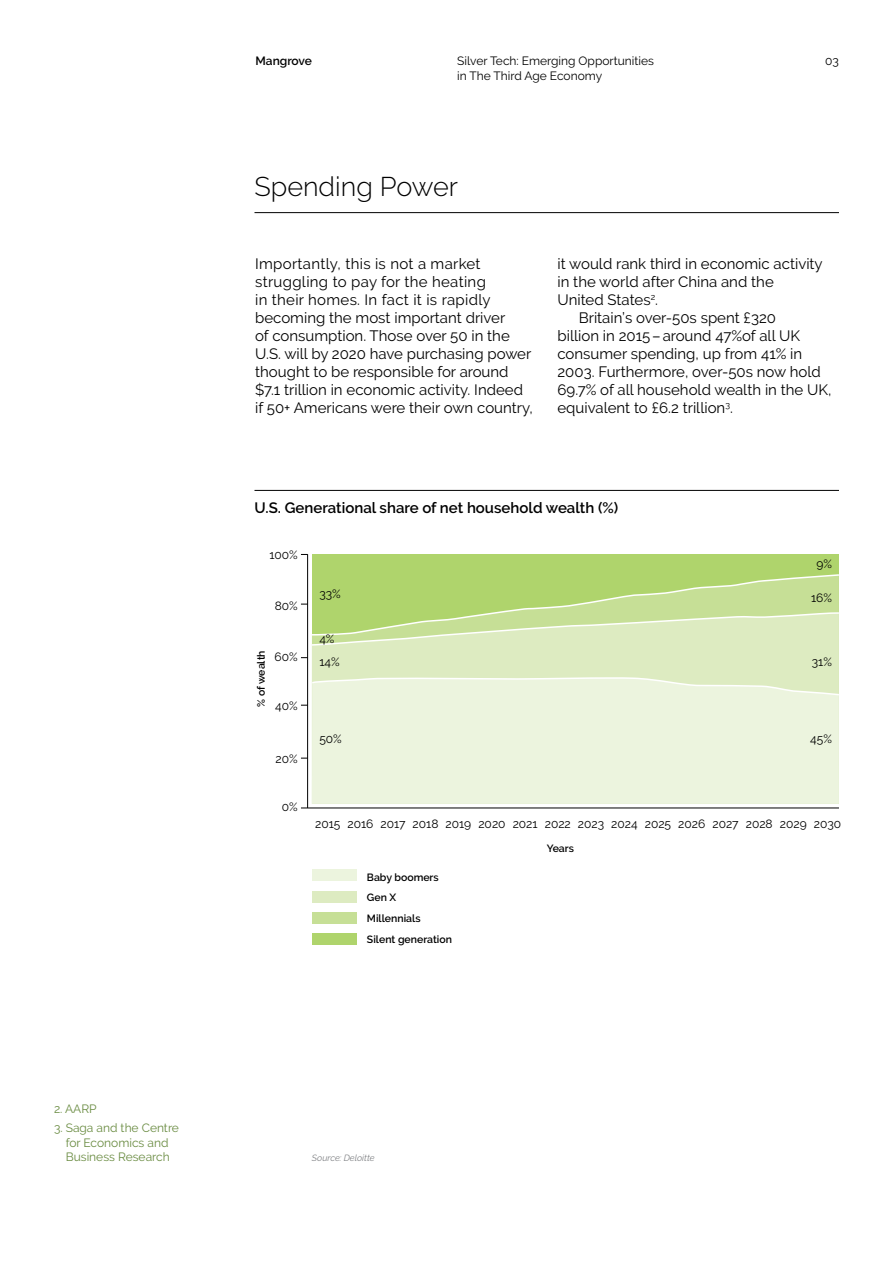
<style>
.page{position:relative;width:893px;height:1263px;background:#fff}
.page>*{position:absolute;margin:0;border:0;box-sizing:border-box;transform-origin:0 0}
.t1{font:300 27px "Raleway";color:#000}
.t2{font:15px/18px "Raleway";color:#000}
.t3{font:600 15px "Raleway";color:#000}
.t4{font:12px/14.4px "Raleway";color:#000}
.t5{font:12px/14.4px "Raleway";color:#698b41;text-align:center}
.t6{font:600 12px "Raleway";letter-spacing:-.005em;color:#000}
.t7{font:600 10.5px "Raleway";color:#000}
.t8{font:italic 9px "Raleway";color:#808285}
</style>
<div class="page">
<hr style="left:254px;top:212px;width:585px;height:1px;background:#000">
<div style="left:312px;top:554px;width:527px;height:250px;background:#afd46c"></div>
<div style="left:312px;top:646px;width:527px;height:30px;background:#ddebc1"></div>
<div style="left:312px;top:696px;width:527px;height:108px;background:#ecf4de"></div>
<svg style="left:312px;top:676px;width:527px;height:20px;background:#e9f2d9"></svg>
<hr style="left:254px;top:490px;width:585px;height:1px;background:#000">
<hr style="left:307px;top:554px;width:1px;height:254px;background:#000">
<hr style="left:301px;top:808px;width:538px;height:1px;background:#000">
<svg style="left:301px;top:573px;width:538px;height:73px"></svg>
<div style="left:312px;top:870px;width:44px;height:11px;background:#ecf4de"></div>
<div style="left:312px;top:912px;width:44px;height:11px;background:#c6df96"></div>
<div style="left:312px;top:891px;width:44px;height:11px;background:#ddebc1"></div>
<div style="left:312px;top:933px;width:44px;height:12px;background:#afd46c"></div>
<p class="t5" style="left:54px;top:1102px;width:44px">2. AARP</p>
<p class="t5" style="left:54px;top:1121px;width:126px">3. Saga and the Centre for Economics and<br>Business Research</p>
<p class="t6" style="left:256px;top:54px;width:58px">Mangrove</p>
<p class="t4" style="left:457px;top:54px;width:198px">Silver Tech: Emerging Opportunities in The Third Age Economy</p>
<p class="t4" style="left:825px;top:54px;width:15px">03</p>
<h1 class="t1" style="left:254px;top:171px;width:205px">Spending Power</h1>
<p class="t2" style="left:255px;top:255px;width:279px">Importantly, this is not a market struggling to pay for the heating<br>in their homes. In fact it is rapidly becoming the most important driver<br>of consumption. Those over 50 in the U.S. will by 2020 have purchasing power thought to be responsible for around $7.1 trillion in economic activity. Indeed if 50+ Americans were their own country,</p>
<p class="t2" style="left:557px;top:255px;width:267px">it would rank third in economic activity</p>
<p class="t2" style="left:557px;top:273px;width:218px">in the world after China and the</p>
<p class="t2" style="left:557px;top:291px;width:102px">United States<sup>2</sup>.</p>
<p class="t2" style="left:579px;top:309px;width:199px">Britain’s over-50s spent £320</p>
<p class="t2" style="left:557px;top:327px;width:244px">billion in 2015–around 47%of all UK</p>
<p class="t2" style="left:557px;top:345px;width:246px">consumer spending, up from 41% in</p>
<p class="t2" style="left:557px;top:363px;width:265px">2003. Furthermore, over-50s now hold</p>
<p class="t2" style="left:557px;top:381px;width:276px">69.7% of all household wealth in the UK,</p>
<p class="t2" style="left:557px;top:399px;width:177px">equivalent to £6.2 trillion<sup>3</sup>.</p>
<p class="t3" style="left:254px;top:499px;width:365px">U.S. Generational share of net household wealth (%)</p>
<p class="t4" style="left:269px;top:547px;width:30px">100%</p>
<p class="t4" style="left:816px;top:556px;width:17px">9%</p>
<p class="t4" style="left:275px;top:598px;width:25px">80%</p>
<p class="t7" style="left:255px;top:707px;width:58px;rotate:-90deg">% of wealth</p>
<p class="t4" style="left:275px;top:649px;width:25px">60%</p>
<p class="t4" style="left:275px;top:698px;width:24px">40%</p>
<p class="t4" style="left:276px;top:751px;width:24px">20%</p>
<p class="t4" style="left:282px;top:799px;width:17px">0%</p>
<p class="t4" style="left:319px;top:587px;width:23px">33%</p>
<p class="t4" style="left:811px;top:590px;width:22px">16%</p>
<p class="t4" style="left:319px;top:631px;width:17px">4%</p>
<p class="t4" style="left:319px;top:655px;width:22px">14%</p>
<p class="t4" style="left:812px;top:655px;width:22px">31%</p>
<p class="t4" style="left:319px;top:732px;width:24px">50%</p>
<p class="t4" style="left:810px;top:732px;width:23px">45%</p>
<p class="t4" style="left:315px;top:817px;width:27px">2015</p>
<p class="t4" style="left:348px;top:817px;width:495px">2016 2017 2018 2019 2020 2021 2022 2023 2024 2025 2026 2027 2028 2029 2030</p>
<p class="t7" style="left:547px;top:843px;width:29px">Years</p>
<p class="t7" style="left:367px;top:871px;width:73px">Baby boomers</p>
<p class="t7" style="left:367px;top:912px;width:55px">Millennials</p>
<p class="t7" style="left:367px;top:892px;width:31px">Gen X</p>
<p class="t7" style="left:367px;top:933px;width:87px">Silent generation</p>
<p class="t8" style="left:312px;top:1152px;width:64px">Source: Deloitte</p>
</div>
